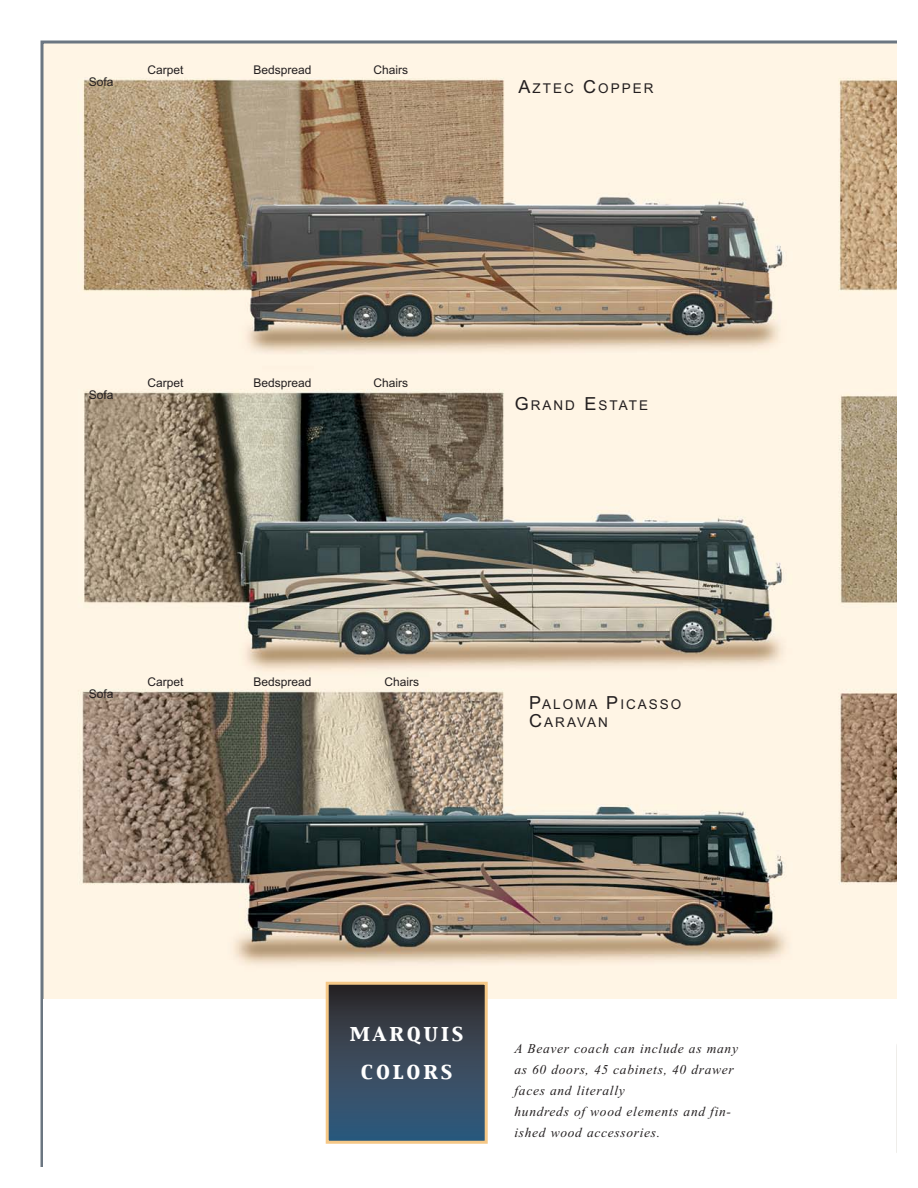
<style>
.page{position:relative;width:918px;height:1188px;background:#fff}
.page>*{position:absolute;margin:0;border:0;box-sizing:border-box;transform-origin:0 0}
.t1{font:21px/37.5px "Capitals";letter-spacing:.135em;color:#fff;text-align:center}
.t2{font:italic 13.5px/21px "Times New Roman";letter-spacing:.05em;color:#231f20}
.t3{font:13.5px/18px "Arial";letter-spacing:.15em;color:#231f20}
.t4{font:12px "Arial";color:#231f20}
.s1{font-size:18px}
</style>
<div class="page">
<img style="left:40px;top:40px;width:857px;height:1127px">
<div style="left:43px;top:999px;width:854px;height:168px;background:#fff"></div>
<img style="left:896px;top:1044px;width:1px;height:109px">
<svg style="left:330px;top:986px;width:154px;height:154px;background:#344558"></svg>
<div style="left:326px;top:982px;width:162px;height:162px;border:3px solid #f5c887"></div>
<p class="t4" style="left:89px;top:77px;width:26px">Sofa</p>
<p class="t4" style="left:147px;top:65px;width:38px">Carpet</p>
<p class="t4" style="left:254px;top:65px;width:60px">Bedspread</p>
<p class="t4" style="left:373px;top:65px;width:36px">Chairs</p>
<p class="t3" style="left:519px;top:81px;width:137px"><span class="s1">A</span>ZTEC <span class="s1">C</span>OPPER</p>
<p class="t4" style="left:89px;top:391px;width:26px">Sofa</p>
<p class="t4" style="left:147px;top:379px;width:38px">Carpet</p>
<p class="t4" style="left:254px;top:379px;width:60px">Bedspread</p>
<p class="t4" style="left:373px;top:379px;width:36px">Chairs</p>
<p class="t3" style="left:515px;top:398px;width:135px"><span class="s1">G</span>RAND <span class="s1">E</span>STATE</p>
<p class="t4" style="left:89px;top:690px;width:26px">Sofa</p>
<p class="t4" style="left:147px;top:678px;width:38px">Carpet</p>
<p class="t4" style="left:254px;top:678px;width:60px">Bedspread</p>
<p class="t4" style="left:384px;top:678px;width:36px">Chairs</p>
<p class="t3" style="left:529px;top:697px;width:154px"><span class="s1">P</span>ALOMA <span class="s1">P</span>ICASSO<br><span class="s1">C</span>ARAVAN</p>
<h1 class="t1" style="left:350px;top:1015px;width:116px">MARQUIS<br>COLORS</h1>
<p class="t2" style="left:514px;top:1040px;width:225px">A Beaver coach can include as many as 60 doors, 45 cabinets, 40 drawer faces and literally<br>hundreds of wood elements and fin&shy;ished wood accessories.</p>
</div>
